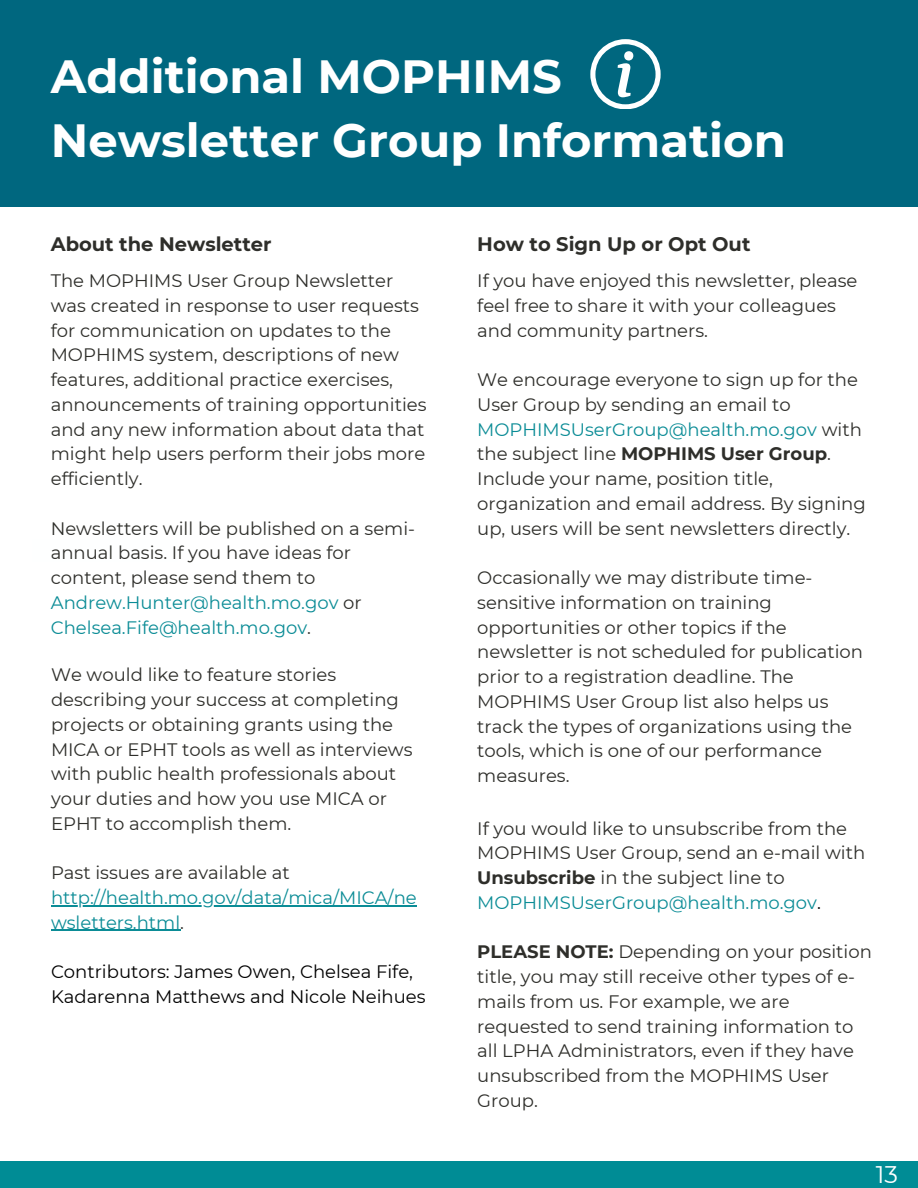
<style>
.page{position:relative;width:918px;height:1188px;background:#fff}
.page>*{position:absolute;margin:0;border:0;box-sizing:border-box;transform-origin:0 0}
.t1{font:700 46.5px/64.2px "Montserrat";color:#fff}
.t2{font:24px "Montserrat";color:#fff}
.t3{font:700 19.5px "Montserrat";color:#2e2e2a}
.t4{font:18px/24.8px "Montserrat";color:#2e2e2a}
.t5{font:18px "Montserrat";color:#000}
.t6{font:18px/24.8px "Montserrat";color:#0b8c96}
.s1{color:#0b8c96}
.s2{color:#2e2e2a}
.s3{font-weight:700}
.s4{color:#000}
</style>
<div class="page">
<div style="left:0;top:1161px;width:918px;height:27px;background:#008c95"></div>
<hr style="left:51px;top:905px;width:366px;height:1px;background:#0b8c96">
<hr style="left:51px;top:930px;width:129px;height:1px;background:#0b8c96">
<div style="left:0;top:0;width:918px;height:207px;background:#00677f"></div>
<svg style="left:590px;top:39px;width:70px;height:70px"></svg>
<p class="t1" style="left:51px;top:44px;width:737px">Additional MOPHIMS<br>Newsletter Group Information</p>
<p class="t3" style="left:51px;top:232px;width:222px">About the Newsletter</p>
<p class="t3" style="left:477px;top:232px;width:275px">How to Sign Up or Opt Out</p>
<p class="t4" style="left:51px;top:268px;width:377px">The MOPHIMS User Group Newsletter was created in response to user requests for communication on updates to the MOPHIMS system, descriptions of new features, additional practice exercises, announcements of training opportunities and any new information about data that might help users perform their jobs more efficiently.</p>
<h1 class="t4" style="left:51px;top:516px;width:366px">Newsletters will be published on a semi&shy;annual basis. If you have ideas for content, please send them to <span class="s1">Andrew.Hunter@health.mo.gov</span> or <span class="s1">Chelsea.Fife@health.mo.gov</span>.</h1>
<h2 class="t4" style="left:51px;top:662px;width:363px">We would like to feature stories describing your success at completing projects or obtaining grants using the MICA or EPHT tools as well as interviews with public health professionals about your duties and how you use MICA or EPHT to accomplish them.</h2>
<h2 class="t4" style="left:51px;top:860px;width:240px">Past issues are available at</h2>
<p class="t6" style="left:51px;top:885px;width:367px">http://health.mo.gov/data/mica/MICA/ne wsletters.html<span class="s2">.</span></p>
<p class="t5" style="left:51px;top:961px;width:364px">Contributors: James Owen, Chelsea Fife,</p>
<p class="t5" style="left:51px;top:986px;width:376px">Kadarenna Matthews and Nicole Neihues</p>
<p class="t4" style="left:477px;top:268px;width:382px">If you have enjoyed this newsletter, please feel free to share it with your colleagues and community partners.</p>
<p class="t4" style="left:477px;top:367px;width:390px">We encourage everyone to sign up for the User Group by sending an email to <span class="s1">MOPHIMSUserGroup@health.mo.gov</span> with the subject line <span class="s3">MOPHIMS User Group</span>.<br>Include your name, position title, organization and email address. By signing up, users will be sent newsletters directly.</p>
<p class="t4" style="left:477px;top:565px;width:387px">Occasionally we may distribute time&shy;sensitive information on training opportunities or other topics if the newsletter is not scheduled for publication prior to a registration deadline. The MOPHIMS User Group list also helps us track the types of organizations using the tools, which is one of our performance measures.</p>
<p class="t4" style="left:477px;top:816px;width:390px">If you would like to unsubscribe from the MOPHIMS User Group, send an e-mail with <span class="s3">Unsubscribe</span> in the subject line to <span class="s1">MOPHIMSUserGroup@health.mo.gov</span><span class="s4">.</span></p>
<p class="t4" style="left:477px;top:940px;width:396px"><span class="s3">PLEASE NOTE:</span> Depending on your position title, you may still receive other types of e&shy;mails from us. For example, we are requested to send training information to all LPHA Administrators, even if they have unsubscribed from the MOPHIMS User Group.</p>
<p class="t2" style="left:876px;top:1159px;width:24px">13</p>
</div>
